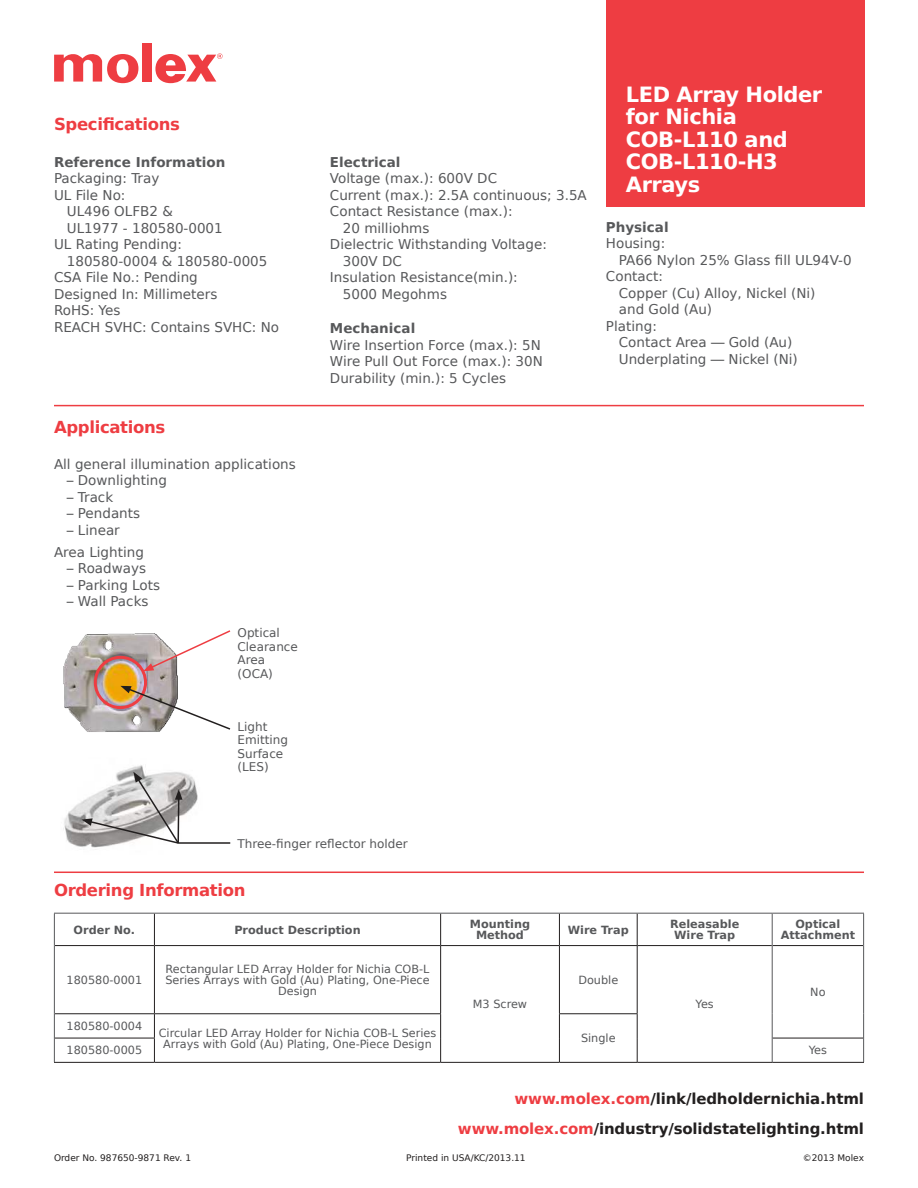
<style>
.page{position:relative;width:918px;height:1188px;background:#fff}
.page>*{position:absolute;margin:0;border:0;box-sizing:border-box;transform-origin:0 0}
.t1{font:700 21px/22.5px "Bitstream Vera Sans";letter-spacing:-.02em;color:#fff}
.t2{font:700 16.5px "Bitstream Vera Sans";letter-spacing:-.02em;color:#ee3d42}
.t3{font:700 15px/30px "Bitstream Vera Sans";letter-spacing:-.01em;color:#221f1f;text-align:right}
.t4{font:13.5px/16.5px "Bitstream Vera Sans";color:#57585a}
.t5{font:700 13.5px "Bitstream Vera Sans";color:#57585a}
.t6{font:12px/13.5px "Bitstream Vera Sans";color:#57585a}
.t7{font:11.25px/11.2px "Bitstream Vera Sans";color:#57585a;text-align:center}
.t8{font:700 11.25px/11.2px "Bitstream Vera Sans";color:#57585a;text-align:center}
.t9{font:9px "Bitstream Vera Sans";color:#221f1f}
.s1{color:#ee3d42}
</style>
<div class="page">
<div style="left:142px;top:43px;width:9px;height:39px;background:#ee3d42"></div>
<svg style="left:54px;top:54px;width:84px;height:29px"></svg>
<svg style="left:155px;top:53px;width:68px;height:30px"></svg>
<div style="left:606px;top:0;width:258px;height:206px;background:#ee3d42"></div>
<hr style="left:54px;top:405px;width:810px;height:1px;background:#ee3d42">
<hr style="left:154px;top:914px;width:1px;height:31px;background:#221f1f">
<hr style="left:440px;top:914px;width:1px;height:31px;background:#221f1f">
<hr style="left:559px;top:914px;width:1px;height:31px;background:#221f1f">
<hr style="left:637px;top:914px;width:1px;height:31px;background:#221f1f">
<hr style="left:55px;top:945px;width:99px;height:1px;background:#221f1f">
<hr style="left:154px;top:945px;width:287px;height:1px;background:#221f1f">
<hr style="left:154px;top:946px;width:1px;height:67px;background:#221f1f">
<hr style="left:441px;top:945px;width:118px;height:1px;background:#221f1f">
<hr style="left:440px;top:946px;width:1px;height:67px;background:#221f1f">
<hr style="left:559px;top:945px;width:78px;height:1px;background:#221f1f">
<hr style="left:559px;top:946px;width:1px;height:67px;background:#221f1f">
<hr style="left:637px;top:945px;width:135px;height:1px;background:#221f1f">
<hr style="left:637px;top:946px;width:1px;height:67px;background:#221f1f">
<hr style="left:773px;top:945px;width:90px;height:1px;background:#221f1f">
<hr style="left:55px;top:1013px;width:99px;height:1px;background:#221f1f">
<hr style="left:154px;top:1013px;width:287px;height:1px;background:#221f1f">
<hr style="left:559px;top:1013px;width:79px;height:1px;background:#221f1f">
<hr style="left:55px;top:1038px;width:100px;height:1px;background:#221f1f">
<svg style="left:154px;top:1014px;width:1px;height:48px"></svg>
<svg style="left:440px;top:1014px;width:1px;height:48px"></svg>
<svg style="left:559px;top:1014px;width:1px;height:48px"></svg>
<svg style="left:637px;top:1014px;width:1px;height:48px"></svg>
<hr style="left:773px;top:1038px;width:90px;height:1px;background:#221f1f">
<hr style="left:54px;top:1062px;width:100px;height:1px;background:#221f1f">
<hr style="left:154px;top:1062px;width:287px;height:1px;background:#221f1f">
<hr style="left:441px;top:1062px;width:118px;height:1px;background:#221f1f">
<hr style="left:559px;top:1062px;width:78px;height:1px;background:#221f1f">
<hr style="left:637px;top:1062px;width:135px;height:1px;background:#221f1f">
<hr style="left:772px;top:1062px;width:92px;height:1px;background:#221f1f">
<hr style="left:54px;top:913px;width:100px;height:1px;background:#57585a">
<hr style="left:54px;top:914px;width:1px;height:32px;background:#57585a">
<hr style="left:154px;top:913px;width:287px;height:1px;background:#57585a">
<hr style="left:441px;top:913px;width:118px;height:1px;background:#57585a">
<hr style="left:559px;top:913px;width:78px;height:1px;background:#57585a">
<hr style="left:637px;top:913px;width:135px;height:1px;background:#57585a">
<hr style="left:772px;top:913px;width:92px;height:1px;background:#57585a">
<hr style="left:772px;top:914px;width:1px;height:32px;background:#57585a">
<hr style="left:863px;top:914px;width:1px;height:32px;background:#57585a">
<hr style="left:54px;top:946px;width:1px;height:68px;background:#57585a">
<svg style="left:54px;top:1014px;width:1px;height:48px"></svg>
<hr style="left:772px;top:946px;width:1px;height:68px;background:#57585a">
<hr style="left:863px;top:946px;width:1px;height:68px;background:#57585a">
<svg style="left:772px;top:1014px;width:1px;height:48px"></svg>
<svg style="left:863px;top:1014px;width:1px;height:48px"></svg>
<hr style="left:54px;top:872px;width:810px;height:1px;background:#ee3d42">
<img style="left:63px;top:633px;width:115px;height:99px">
<img style="left:63px;top:765px;width:81px;height:83px">
<div style="left:94px;top:656px;width:53px;height:53px;border:3px solid #ee3d42;border-radius:50%"></div>
<svg style="left:143px;top:630px;width:88px;height:41px"></svg>
<svg style="left:82px;top:772px;width:149px;height:73px"></svg>
<svg style="left:120px;top:686px;width:111px;height:45px"></svg>
<p class="t2" style="left:54px;top:114px;width:127px">Speci昀椀cations</p>
<p class="t5" style="left:54px;top:154px;width:173px">Reference Information</p>
<p class="t4" style="left:54px;top:171px;width:107px">Packaging: Tray<br>UL File No:</p>
<p class="t4" style="left:67px;top:204px;width:108px">UL496 OLFB2 &amp;</p>
<p class="t4" style="left:67px;top:221px;width:157px">UL1977 - 180580-0001</p>
<p class="t4" style="left:54px;top:237px;width:130px">UL Rating Pending:</p>
<p class="t4" style="left:67px;top:254px;width:202px">180580-0004 &amp; 180580-0005</p>
<p class="t4" style="left:54px;top:270px;width:145px">CSA File No.: Pending</p>
<p class="t4" style="left:54px;top:287px;width:165px">Designed In: Millimeters</p>
<p class="t4" style="left:54px;top:303px;width:68px">RoHS: Yes</p>
<p class="t4" style="left:54px;top:320px;width:227px">REACH SVHC: Contains SVHC: No</p>
<p class="t2" style="left:54px;top:421px;width:113px">Applications</p>
<p class="t4" style="left:54px;top:457px;width:243px">All general illumination applications</p>
<p class="t4" style="left:67px;top:473px;width:102px">– Downlighting</p>
<p class="t4" style="left:67px;top:490px;width:48px">– Track</p>
<p class="t4" style="left:67px;top:506px;width:75px">– Pendants</p>
<p class="t4" style="left:54px;top:520px;width:91px;line-height:21.9px;text-indent:13px">– Linear<br>Area Lighting</p>
<p class="t4" style="left:67px;top:561px;width:81px">– Roadways</p>
<p class="t4" style="left:67px;top:578px;width:95px">– Parking Lots</p>
<p class="t4" style="left:67px;top:594px;width:83px">– Wall Packs</p>
<p class="t6" style="left:238px;top:627px;width:62px">Optical<br>Clearance<br>Area (OCA)</p>
<p class="t6" style="left:238px;top:721px;width:52px">Light<br>Emitting<br>Surface (LES)</p>
<p class="t5" style="left:330px;top:157px;width:72px">Electrical</p>
<p class="t4" style="left:330px;top:171px;width:169px">Voltage (max.): 600V DC</p>
<p class="t4" style="left:330px;top:188px;width:258px">Current (max.): 2.5A continuous; 3.5A</p>
<p class="t4" style="left:330px;top:204px;width:184px">Contact Resistance (max.):</p>
<p class="t4" style="left:343px;top:221px;width:88px">20 milliohms</p>
<p class="t4" style="left:330px;top:237px;width:218px">Dielectric Withstanding Voltage:</p>
<p class="t4" style="left:343px;top:254px;width:61px">300V DC</p>
<p class="t4" style="left:330px;top:270px;width:189px">Insulation Resistance(min.):</p>
<p class="t4" style="left:343px;top:287px;width:106px">5000 Megohms</p>
<p class="t5" style="left:330px;top:323px;width:87px">Mechanical</p>
<p class="t4" style="left:330px;top:338px;width:214px">Wire Insertion Force (max.): 5N<br>Wire Pull Out Force (max.): 30N<br>Durability (min.): 5 Cycles</p>
<h1 class="t1" style="left:626px;top:85px;width:198px">LED Array Holder for Nichia<br>COB-L110 and<br>COB-L110-H3<br>Arrays</h1>
<p class="t5" style="left:606px;top:221px;width:64px">Physical</p>
<p class="t4" style="left:606px;top:236px;width:61px">Housing:</p>
<p class="t4" style="left:619px;top:252px;width:234px">PA66 Nylon 25% Glass 昀椀ll UL94V-0</p>
<p class="t4" style="left:606px;top:269px;width:59px">Contact:</p>
<p class="t4" style="left:619px;top:286px;width:198px">Copper (Cu) Alloy, Nickel (Ni)</p>
<p class="t4" style="left:619px;top:302px;width:95px">and Gold (Au)</p>
<p class="t4" style="left:606px;top:319px;width:52px">Plating:</p>
<p class="t4" style="left:619px;top:335px;width:175px">Contact Area — Gold (Au)</p>
<p class="t4" style="left:619px;top:352px;width:181px">Underplating — Nickel (Ni)</p>
<p class="t6" style="left:238px;top:837px;width:172px">Three-昀椀nger re昀氀ector holder</p>
<p class="t2" style="left:54px;top:881px;width:193px">Ordering Information</p>
<p class="t8" style="left:74px;top:925px;width:63px">Order No.</p>
<p class="t8" style="left:234px;top:925px;width:128px">Product Description</p>
<p class="t8" style="left:470px;top:919px;width:62px">Mounting<br>Method</p>
<p class="t8" style="left:568px;top:925px;width:62px">Wire Trap</p>
<p class="t8" style="left:670px;top:919px;width:71px">Releasable<br>Wire Trap</p>
<p class="t8" style="left:781px;top:919px;width:76px">Optical<br>Attachment</p>
<p class="t7" style="left:67px;top:975px;width:77px">180580-0001</p>
<p class="t7" style="left:165px;top:964px;width:266px">Rectangular LED Array Holder for Nichia COB-L<br>Series Arrays with Gold (Au) Plating, One-Piece<br>Design</p>
<p class="t7" style="left:473px;top:1000px;width:56px">M3 Screw</p>
<p class="t7" style="left:578px;top:975px;width:41px">Double</p>
<p class="t7" style="left:810px;top:987px;width:17px">No</p>
<p class="t7" style="left:696px;top:1000px;width:20px">Yes</p>
<p class="t7" style="left:67px;top:1021px;width:77px">180580-0004</p>
<p class="t7" style="left:159px;top:1028px;width:279px">Circular LED Array Holder for Nichia COB-L Series<br>Arrays with Gold (Au) Plating, One-Piece Design</p>
<p class="t7" style="left:581px;top:1034px;width:36px">Single</p>
<p class="t7" style="left:67px;top:1046px;width:77px">180580-0005</p>
<p class="t7" style="left:809px;top:1046px;width:20px">Yes</p>
<p class="t3" style="left:458px;top:1083px;width:408px"><span class="s1">www.molex.com</span>/link/ledholdernichia.html <span class="s1">www.molex.com</span>/industry/solidstatelighting.html</p>
<p class="t9" style="left:54px;top:1154px;width:139px">Order No. 987650-9871 Rev. 1</p>
<p class="t9" style="left:406px;top:1154px;width:121px">Printed in USA/KC/2013.11</p>
<p class="t9" style="left:803px;top:1154px;width:63px">©2013 Molex</p>
</div>
